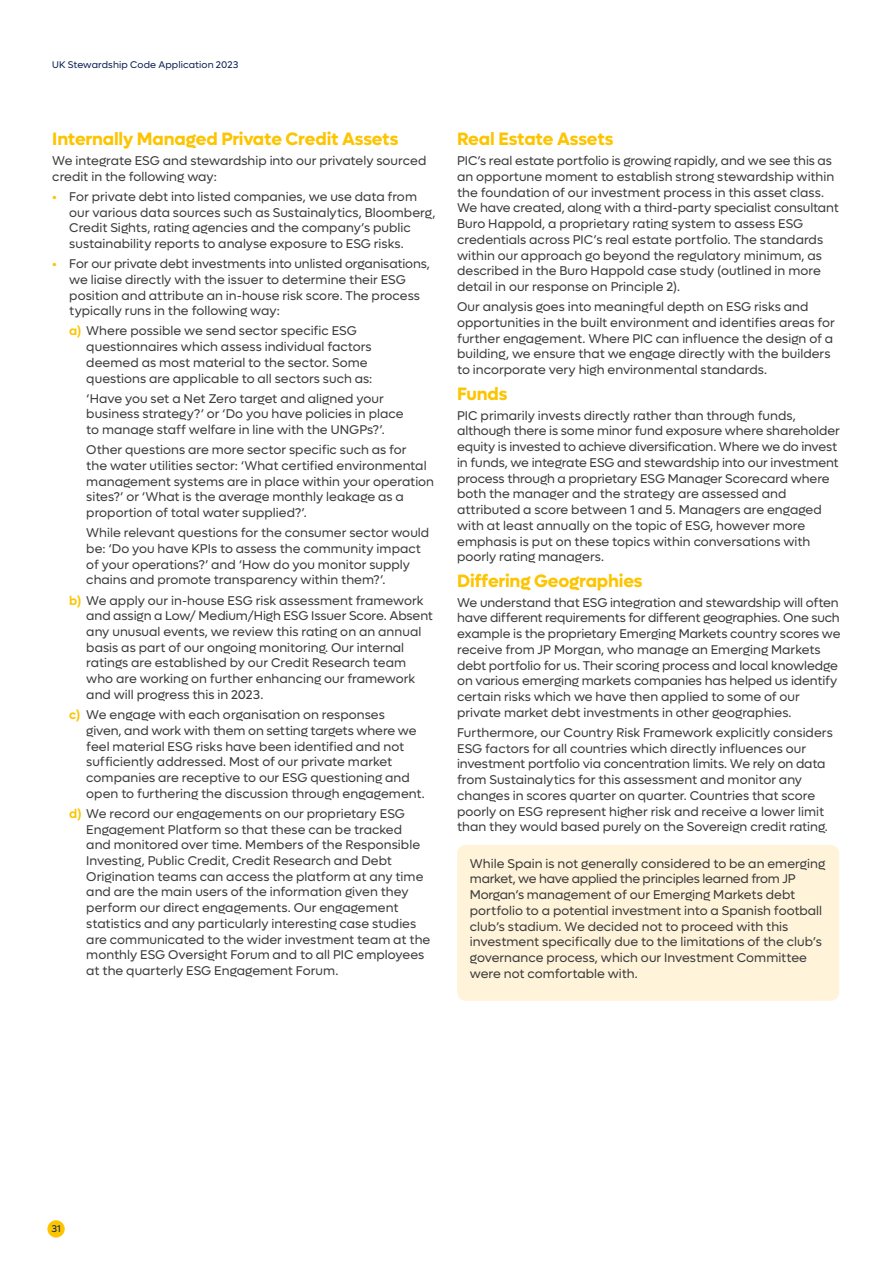
<style>
.page{position:relative;width:893px;height:1263px;background:#fff}
.page>*{position:absolute;margin:0;border:0;box-sizing:border-box;transform-origin:0 0}
.t1{font:700 18px "Lufga";letter-spacing:-.01em;color:#fdc400}
.t2{font:12.75px/15.8px "Lufga";color:#3c3c3b}
.t3{font:9.75px "Lufga";letter-spacing:.01em;color:#0b2355}
.s1{font-weight:800;color:#fdc400}
.s2{font-weight:600;color:#fdc400}
</style>
<div class="page">
<div style="left:457px;top:845px;width:382px;height:156px;background:#fff3da;border-radius:9px"></div>
<div style="left:47px;top:1220px;width:18px;height:17px;background:#fdc400;border-radius:50%"></div>
<p class="t3" style="left:52px;top:60px;width:188px">UK Stewardship Code Application 2023</p>
<h1 class="t1" style="left:52px;top:128px;width:347px">Internally Managed Private Credit Assets</h1>
<p class="t2" style="left:52px;top:153px;width:376px">We integrate ESG and stewardship into our privately sourced credit in the following way:</p>
<p class="t2" style="left:69px;top:189px;width:368px;text-indent:-17px"><span class="s1">•</span> For private debt into listed companies, we use data from our various data sources such as Sustainalytics, Bloomberg, Credit Sights, rating agencies and the company’s public sustainability reports to analyse exposure to ESG risks.</p>
<p class="t2" style="left:69px;top:256px;width:362px;text-indent:-17px"><span class="s1">•</span> For our private debt investments into unlisted organisations, we liaise directly with the issuer to determine their ESG position and attribute an in-house risk score. The process typically runs in the following way:</p>
<p class="t2" style="left:86px;top:323px;width:288px;text-indent:-17px"><span class="s2">a)</span> Where possible we send sector specific ESG questionnaires which assess individual factors deemed as most material to the sector. Some questions are applicable to all sectors such as:</p>
<p class="t2" style="left:86px;top:390px;width:319px">‘Have you set a Net Zero target and aligned your business strategy?’ or ‘Do you have policies in place to manage staff welfare in line with the UNGPs?’.</p>
<p class="t2" style="left:86px;top:442px;width:349px">Other questions are more sector specific such as for<br>the water utilities sector: ‘What certified environmental management systems are in place within your operation sites?’ or ‘What is the average monthly leakage as a proportion of total water supplied?’.</p>
<p class="t2" style="left:86px;top:525px;width:344px">While relevant questions for the consumer sector would be: ‘Do you have KPIs to assess the community impact of your operations?’ and ‘How do you monitor supply chains and promote transparency within them?’.</p>
<p class="t2" style="left:86px;top:592px;width:348px;text-indent:-17px"><span class="s2">b)</span> We apply our in-house ESG risk assessment framework and assign a Low/ Medium/High ESG Issuer Score. Absent any unusual events, we review this rating on an annual basis as part of our ongoing monitoring. Our internal ratings are established by our Credit Research team who are working on further enhancing our framework and will progress this in 2023.</p>
<p class="t2" style="left:86px;top:707px;width:340px;text-indent:-17px"><span class="s2">c)</span> We engage with each organisation on responses<br>given, and work with them on setting targets where we feel material ESG risks have been identified and not sufficiently addressed. Most of our private market companies are receptive to our ESG questioning and open to furthering the discussion through engagement.</p>
<p class="t2" style="left:86px;top:805px;width:346px;text-indent:-17px"><span class="s2">d)</span> We record our engagements on our proprietary ESG Engagement Platform so that these can be tracked<br>and monitored over time. Members of the Responsible Investing, Public Credit, Credit Research and Debt Origination teams can access the platform at any time and are the main users of the information given they perform our direct engagements. Our engagement statistics and any particularly interesting case studies are communicated to the wider investment team at the monthly ESG Oversight Forum and to all PIC employees at the quarterly ESG Engagement Forum.</p>
<h1 class="t1" style="left:457px;top:128px;width:158px">Real Estate Assets</h1>
<p class="t2" style="left:457px;top:153px;width:383px">PIC’s real estate portfolio is growing rapidly, and we see this as an opportune moment to establish strong stewardship within the foundation of our investment process in this asset class.<br>We have created, along with a third-party specialist consultant Buro Happold, a proprietary rating system to assess ESG credentials across PIC’s real estate portfolio. The standards within our approach go beyond the regulatory minimum, as described in the Buro Happold case study (outlined in more detail in our response on Principle 2).</p>
<p class="t2" style="left:457px;top:299px;width:379px">Our analysis goes into meaningful depth on ESG risks and opportunities in the built environment and identifies areas for further engagement. Where PIC can influence the design of a building, we ensure that we engage directly with the builders to incorporate very high environmental standards.</p>
<h1 class="t1" style="left:457px;top:383px;width:52px">Funds</h1>
<p class="t2" style="left:457px;top:407px;width:384px">PIC primarily invests directly rather than through funds, although there is some minor fund exposure where shareholder equity is invested to achieve diversification. Where we do invest in funds, we integrate ESG and stewardship into our investment process through a proprietary ESG Manager Scorecard where both the manager and the strategy are assessed and attributed a score between 1 and 5. Managers are engaged with at least annually on the topic of ESG, however more emphasis is put on these topics within conversations with poorly rating managers.</p>
<h1 class="t1" style="left:457px;top:570px;width:187px">Differing Geographies</h1>
<p class="t2" style="left:457px;top:594px;width:385px">We understand that ESG integration and stewardship will often have different requirements for different geographies. One such example is the proprietary Emerging Markets country scores we receive from JP Morgan, who manage an Emerging Markets debt portfolio for us. Their scoring process and local knowledge on various emerging markets companies has helped us identify certain risks which we have then applied to some of our private market debt investments in other geographies.</p>
<p class="t2" style="left:457px;top:724px;width:377px">Furthermore, our Country Risk Framework explicitly considers ESG factors for all countries which directly influences our investment portfolio via concentration limits. We rely on data from Sustainalytics for this assessment and monitor any changes in scores quarter on quarter. Countries that score poorly on ESG represent higher risk and receive a lower limit than they would based purely on the Sovereign credit rating.</p>
<p class="t2" style="left:470px;top:855px;width:357px">While Spain is not generally considered to be an emerging market, we have applied the principles learned from JP Morgan’s management of our Emerging Markets debt portfolio to a potential investment into a Spanish football club’s stadium. We decided not to proceed with this investment specifically due to the limitations of the club’s governance process, which our Investment Committee were not comfortable with.</p>
<p class="t3" style="left:51px;top:1223px;width:11px">31</p>
</div>
